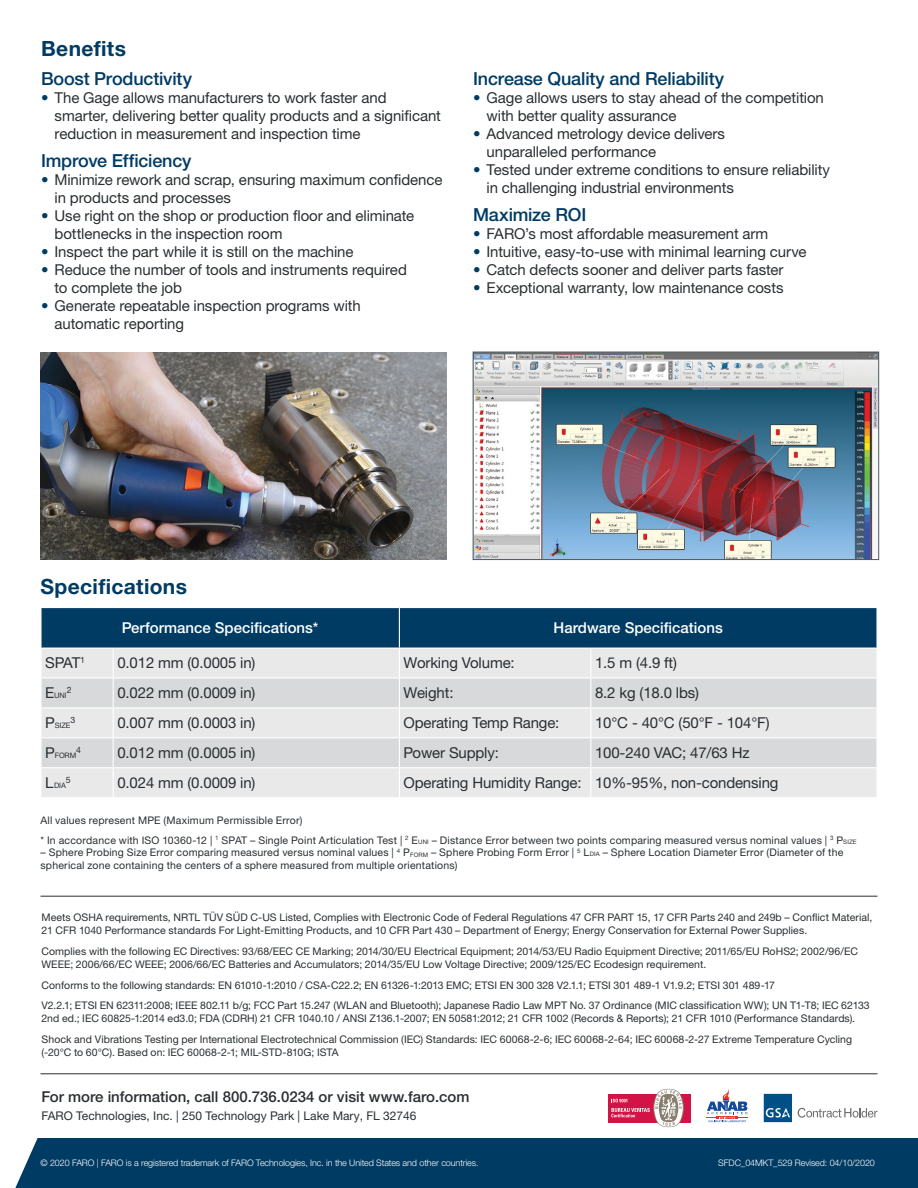
<style>
.page{position:relative;width:918px;height:1188px;background:#fff}
.page>*{position:absolute;margin:0;border:0;box-sizing:border-box;transform-origin:0 0}
.t1{font:700 21px "Helvetica Neue LTW1 G";letter-spacing:.015em;color:#003b64}
.t2{font:500 18px "Helvetica Neue LTW1 G";letter-spacing:-.01em;color:#003b64}
.t3{font:15px/18px "Helvetica Neue LTW1 G";letter-spacing:-.01em;color:#2a2f33}
.t4{font:500 15px "Helvetica Neue LTW1 G";color:#2a2f33}
.t5{font:500 15px "Helvetica Neue LTW1 G";color:#fff}
.t6{font:12px "Helvetica Neue LTW1 G";color:#2a2f33}
.t7{font:10.5px/13.5px "Helvetica Neue LTW1 G";letter-spacing:.005em;color:#2a2f33}
.t8{font:300 9px "Helvetica Neue LTW1 G";letter-spacing:-.01em;color:#fff}
.t9{font:8.7px "Helvetica Neue LTW1 G";color:#2a2f33}
.t10{font:7.5px "Helvetica Neue LTW1 G";letter-spacing:-.01em;color:#2a2f33}
.s1{color:#003b64}
.s2{font-size:15px}
.s3{font-size:6.15px}
</style>
<div class="page">
<div style="left:0;top:1138px;width:918px;height:50px;background:#003b64"></div>
<hr style="left:40px;top:1073px;width:838px;height:1px;background:#2a2f33">
<div style="left:608px;top:1094px;width:83px;height:28px;background:#d31245"></div>
<svg style="left:611px;top:1089px;width:73px;height:38px"></svg>
<svg style="left:764px;top:1094px;width:28px;height:28px"></svg>
<svg style="left:798px;top:1108px;width:80px;height:10px"></svg>
<svg style="left:707px;top:1089px;width:41px;height:33px"></svg>
<svg style="left:0;top:1138px;width:38px;height:50px"></svg>
<hr style="left:40px;top:896px;width:838px;height:1px;background:#2a2f33">
<svg style="left:41px;top:608px;width:836px;height:189px;background:#b3c0c9"></svg>
<hr style="left:876px;top:768px;width:2px;height:29px;background:#fff">
<hr style="left:40px;top:608px;width:2px;height:40px;background:#fff">
<hr style="left:40px;top:648px;width:73px;height:1px;background:#fff">
<hr style="left:40px;top:649px;width:2px;height:28px;background:#fff">
<hr style="left:113px;top:648px;width:286px;height:1px;background:#fff">
<hr style="left:399px;top:648px;width:192px;height:1px;background:#fff">
<hr style="left:591px;top:648px;width:287px;height:1px;background:#fff">
<hr style="left:40px;top:679px;width:2px;height:28px;background:#fff">
<hr style="left:40px;top:708px;width:2px;height:29px;background:#fff">
<hr style="left:40px;top:738px;width:2px;height:29px;background:#fff">
<hr style="left:40px;top:768px;width:2px;height:29px;background:#fff">
<img style="left:40px;top:352px;width:406px;height:208px">
<img style="left:475px;top:354px;width:402px;height:204px">
<div style="left:473px;top:352px;width:406px;height:208px;border:1px solid #4f5a60"></div>
<h1 class="t1" style="left:41px;top:36px;width:86px">Benefits</h1>
<h2 class="t2" style="left:41px;top:67px;width:152px">Boost Productivity</h2>
<h3 class="t3" style="left:55px;top:88px;width:388px;text-indent:-14px"><span class="s1">•</span> The Gage allows manufacturers to work faster and smarter, delivering better quality products and a significant reduction in measurement and inspection time</h3>
<h2 class="t2" style="left:41px;top:150px;width:152px">Improve Efficiency</h2>
<h3 class="t3" style="left:55px;top:170px;width:389px;text-indent:-14px"><span class="s1">•</span> Minimize rework and scrap, ensuring maximum confidence in products and processes</h3>
<h3 class="t3" style="left:55px;top:206px;width:361px;text-indent:-14px"><span class="s1">•</span> Use right on the shop or production floor and eliminate bottlenecks in the inspection room</h3>
<h3 class="t3" style="left:41px;top:242px;width:314px"><span class="s1">•</span> Inspect the part while it is still on the machine</h3>
<h3 class="t3" style="left:55px;top:260px;width:354px;text-indent:-13px"><span class="s1">•</span> Reduce the number of tools and instruments required to complete the job</h3>
<h3 class="t3" style="left:55px;top:296px;width:308px;text-indent:-13px"><span class="s1">•</span> Generate repeatable inspection programs with automatic reporting</h3>
<h2 class="t2" style="left:473px;top:67px;width:253px">Increase Quality and Reliability</h2>
<h3 class="t3" style="left:487px;top:88px;width:339px;text-indent:-14px"><span class="s1">•</span> Gage allows users to stay ahead of the competition with better quality assurance</h3>
<h3 class="t3" style="left:487px;top:124px;width:240px;text-indent:-14px"><span class="s1">•</span> Advanced metrology device delivers unparalleled performance</h3>
<h3 class="t3" style="left:487px;top:160px;width:345px;text-indent:-14px"><span class="s1">•</span> Tested under extreme conditions to ensure reliability in challenging industrial environments</h3>
<h2 class="t2" style="left:473px;top:204px;width:115px">Maximize ROI</h2>
<h3 class="t3" style="left:473px;top:225px;width:297px"><span class="s1">•</span> FARO’s most affordable measurement arm</h3>
<h3 class="t3" style="left:473px;top:243px;width:335px"><span class="s1">•</span> Intuitive, easy-to-use with minimal learning curve</h3>
<h3 class="t3" style="left:473px;top:261px;width:312px"><span class="s1">•</span> Catch defects sooner and deliver parts faster</h3>
<h3 class="t3" style="left:473px;top:279px;width:312px"><span class="s1">•</span> Exceptional warranty, low maintenance costs</h3>
<h1 class="t1" style="left:40px;top:574px;width:148px">Specifications</h1>
<h3 class="t5" style="left:122px;top:619px;width:198px">Performance Specifications*</h3>
<h3 class="t5" style="left:554px;top:619px;width:171px">Hardware Specifications</h3>
<h3 class="t3" style="left:45px;top:654px;width:41px">SPAT<sup>1</sup></h3>
<h3 class="t3" style="left:117px;top:654px;width:140px">0.012 mm (0.0005 in)</h3>
<h3 class="t3" style="left:404px;top:654px;width:113px">Working Volume:</h3>
<h3 class="t3" style="left:595px;top:654px;width:83px">1.5 m (4.9 ft)</h3>
<p class="t10" style="left:45px;top:691px;width:23px"><span class="s2">E</span>UNI</p>
<p class="t9" style="left:67px;top:685px;width:6px">2</p>
<h3 class="t3" style="left:117px;top:684px;width:140px">0.022 mm (0.0009 in)</h3>
<h3 class="t3" style="left:404px;top:684px;width:51px">Weight:</h3>
<h3 class="t3" style="left:595px;top:684px;width:106px">8.2 kg (18.0 lbs)</h3>
<p class="t10" style="left:45px;top:721px;width:27px"><span class="s2">P</span>SIZE</p>
<p class="t9" style="left:70px;top:715px;width:6px">3</p>
<h3 class="t3" style="left:117px;top:714px;width:140px">0.007 mm (0.0003 in)</h3>
<h3 class="t3" style="left:404px;top:714px;width:157px">Operating Temp Range:</h3>
<h3 class="t3" style="left:595px;top:714px;width:176px">10°C - 40°C (50°F - 104°F)</h3>
<p class="t10" style="left:45px;top:751px;width:33px"><span class="s2">P</span>FORM</p>
<p class="t9" style="left:76px;top:745px;width:6px">4</p>
<h3 class="t3" style="left:117px;top:744px;width:140px">0.012 mm (0.0005 in)</h3>
<h3 class="t3" style="left:404px;top:744px;width:97px">Power Supply:</h3>
<h3 class="t3" style="left:595px;top:744px;width:156px">100-240 VAC; 47/63 Hz</h3>
<p class="t10" style="left:45px;top:781px;width:22px"><span class="s2">L</span>DIA</p>
<p class="t9" style="left:66px;top:775px;width:6px">5</p>
<h3 class="t3" style="left:117px;top:774px;width:140px">0.024 mm (0.0009 in)</h3>
<h3 class="t3" style="left:404px;top:774px;width:376px">Operating Humidity Range: 10%-95%, non-condensing</h3>
<p class="t7" style="left:41px;top:811px;width:818px;line-height:19.4px">All values represent MPE (Maximum Permissible Error)<br>* In accordance with ISO 10360-12 | <sup>1</sup> SPAT – Single Point Articulation Test | <sup>2</sup> E<span class="s3">UNI</span> – Distance Error between two points comparing measured versus nominal values | <sup>3</sup> P<span class="s3">SIZE</span></p>
<p class="t7" style="left:40px;top:846px;width:804px;line-height:12.6px">– Sphere Probing Size Error comparing measured versus nominal values | <sup>4</sup> P<span class="s3">FORM</span> – Sphere Probing Form Error | <sup>5</sup> L<span class="s3">DIA</span> – Sphere Location Diameter Error (Diameter of the spherical zone containing the centers of a sphere measured from multiple orientations)</p>
<p class="t7" style="left:42px;top:910px;width:832px">Meets OSHA requirements, NRTL TÜV SÜD C-US Listed, Complies with Electronic Code of Federal Regulations 47 CFR PART 15, 17 CFR Parts 240 and 249b – Conflict Material,<br>21 CFR 1040 Performance standards For Light-Emitting Products, and 10 CFR Part 430 – Department of Energy; Energy Conservation for External Power Supplies.</p>
<p class="t7" style="left:42px;top:944px;width:818px">Complies with the following EC Directives: 93/68/EEC CE Marking; 2014/30/EU Electrical Equipment; 2014/53/EU Radio Equipment Directive; 2011/65/EU RoHS2; 2002/96/EC<br>WEEE; 2006/66/EC WEEE; 2006/66/EC Batteries and Accumulators; 2014/35/EU Low Voltage Directive; 2009/125/EC Ecodesign requirement.</p>
<p class="t7" style="left:42px;top:975px;width:830px;line-height:20.2px">Conforms to the following standards: EN 61010-1:2010 / CSA-C22.2; EN 61326-1:2013 EMC; ETSI EN 300 328 V2.1.1; ETSI 301 489-1 V1.9.2; ETSI 301 489-17<br>V2.2.1; ETSI EN 62311:2008; IEEE 802.11 b/g; FCC Part 15.247 (WLAN and Bluetooth); Japanese Radio Law MPT No. 37 Ordinance (MIC classification WW); UN T1-T8; IEC 62133</p>
<p class="t7" style="left:42px;top:1008px;width:815px;line-height:20.2px">2nd ed.; IEC 60825-1:2014 ed3.0; FDA (CDRH) 21 CFR 1040.10 / ANSI Z136.1-2007; EN 50581:2012; 21 CFR 1002 (Records &amp; Reports); 21 CFR 1010 (Performance Standards).<br>Shock and Vibrations Testing per International Electrotechnical Commission (IEC) Standards: IEC 60068-2-6; IEC 60068-2-64; IEC 60068-2-27 Extreme Temperature Cycling</p>
<p class="t7" style="left:42px;top:1045px;width:299px">(-20°C to 60°C). Based on: IEC 60068-2-1; MIL-STD-810G; ISTA</p>
<h3 class="t4" style="left:42px;top:1088px;width:430px">For more information, call 800.736.0234 or visit www.faro.com</h3>
<p class="t6" style="left:42px;top:1109px;width:377px">FARO Technologies, Inc. | 250 Technology Park | Lake Mary, FL 32746</p>
<p class="t8" style="left:41px;top:1158px;width:440px">© 2020 FARO | FARO is a registered trademark of FARO Technologies, Inc. in the United States and other countries.</p>
<p class="t8" style="left:718px;top:1157px;width:158px">SFDC_04MKT_529 Revised: 04/10/2020</p>
</div>
